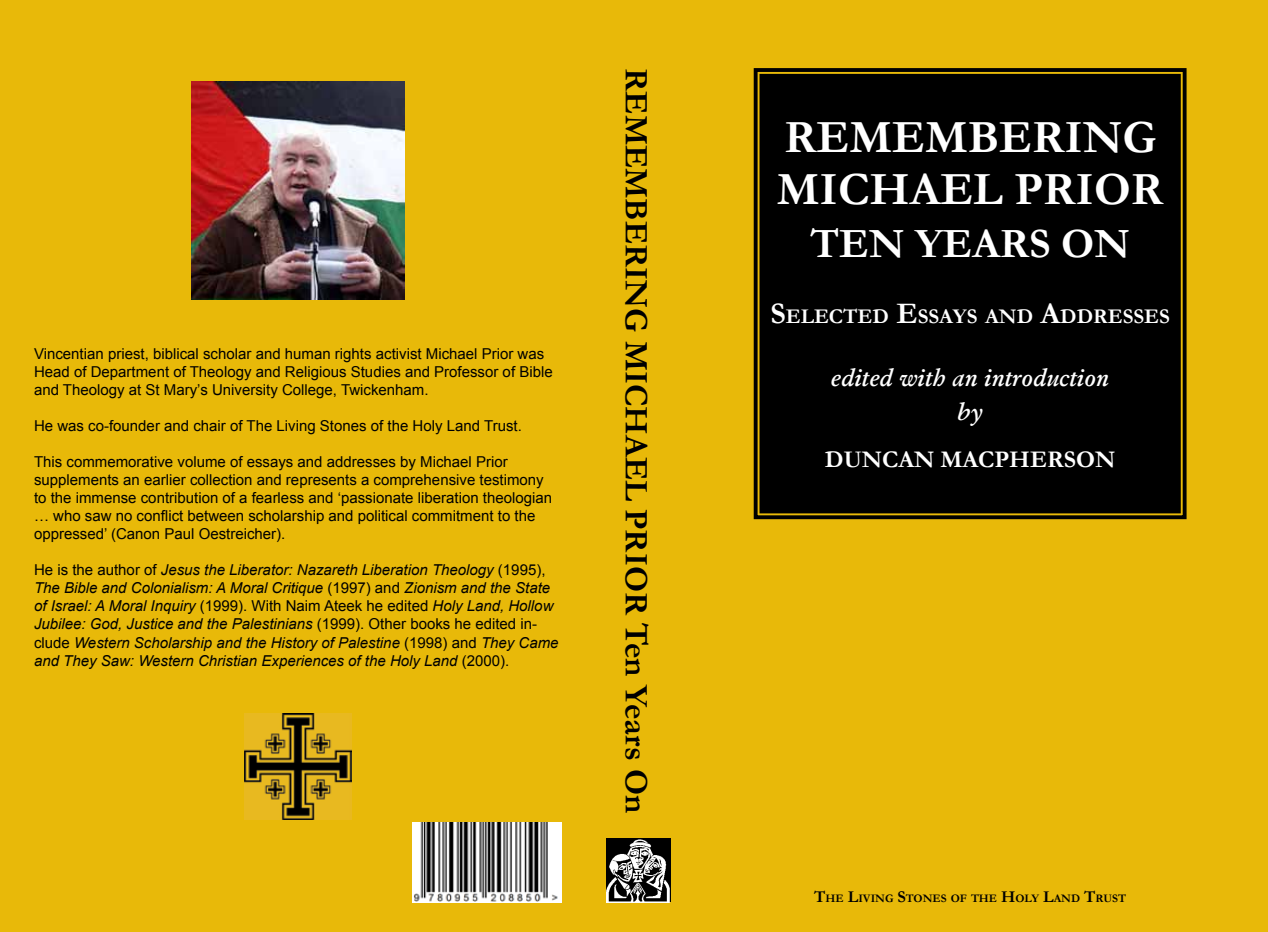
<style>
.page{position:relative;width:1268px;height:932px;background:#fff}
.page>*{position:absolute;margin:0;border:0;box-sizing:border-box;transform-origin:0 0}
.t1{font:700 46.5px/52.5px "Garamond";color:#fff}
.t2{font:700 42px "Garamond";color:#fff}
.t3{font:700 33px "Garamond";color:#000}
.t4{font:italic 600 24px/34.2px "Garamond";color:#fff;text-align:center}
.t5{font:700 24px "Garamond";color:#fff}
.t6{font:700 21px "Garamond";color:#fff}
.t7{font:15px/18px "Arial";color:#000}
.t8{font:italic 15px/18px "Arial";color:#000}
.t9{font:700 11.55px "Garamond";color:#000}
.s1{font-style:normal}
.s2{font-size:30px}
.s3{font-size:16.5px}
</style>
<div class="page">
<div style="left:0;top:0;width:1267px;height:931px;background:#e8b909"></div>
<div style="left:751px;top:66px;width:437px;height:455px;background:#000"></div>
<div style="left:759px;top:74px;width:421px;height:439px;border:2px solid #000"></div>
<div style="left:763px;top:78px;width:413px;height:431px;border:4px solid #000"></div>
<img style="left:191px;top:82px;width:213px;height:217px">
<div style="left:814px;top:891px;width:311px;height:10px;background:#e8b909"></div>
<img style="left:606px;top:838px;width:64px;height:63px">
<img style="left:412px;top:822px;width:149px;height:79px">
<img style="left:244px;top:712px;width:107px;height:107px">
<p class="t7" style="left:34px;top:345px;width:520px">Vincentian priest, biblical scholar and human rights activist Michael Prior was<br>Head of Department of Theology and Religious Studies and Professor of Bible and Theology at St Mary’s University College, Twickenham.</p>
<p class="t7" style="left:34px;top:417px;width:489px">He was co-founder and chair of The Living Stones of the Holy Land Trust.</p>
<p class="t7" style="left:34px;top:453px;width:519px">This commemorative volume of essays and addresses by Michael Prior supplements an earlier collection and represents a comprehensive testimony to the immense contribution of a fearless and ‘passionate liberation theologian … who saw no conflict between scholarship and political commitment to the oppressed’ (Canon Paul Oestreicher).</p>
<p class="t8" style="left:34px;top:561px;width:526px"><span class="s1">He is the author of</span> Jesus the Liberator: Nazareth Liberation Theology <span class="s1">(1995), </span>The Bible and Colonialism: A Moral Critique <span class="s1">(1997) and</span> Zionism and the State of Israel: A Moral Inquiry <span class="s1">(1999). With Naim Ateek he edited</span> Holy Land, Hollow Jubilee: God, Justice and the Palestinians <span class="s1">(1999). Other books he edited in&shy;clude</span> Western Scholarship and the History of Palestine <span class="s1">(1998) and</span> They Came and They Saw: Western Christian Experiences of the Holy Land <span class="s1">(2000).</span></p>
<h3 class="t3" style="left:658px;top:68px;width:746px;rotate:90deg">REMEMBERING MICHAEL PRIOR TEN YEARS ON</h3>
<h1 class="t1" style="left:776px;top:111px;width:381px">REMEMBERING<br>MICHAEL PRIOR</h1>
<h2 class="t2" style="left:810px;top:215px;width:321px">TEN YEARS ON</h2>
<h3 class="t6" style="left:770px;top:302px;width:399px"><span class="s2">S</span>ELECTED <span class="s2">E</span>SSAYS AND <span class="s2">A</span>DDRESSES</h3>
<h3 class="t4" style="left:830px;top:360px;width:280px">edited with an introduction by</h3>
<h3 class="t5" style="left:824px;top:443px;width:292px">DUNCAN MACPHERSON</h3>
<p class="t9" style="left:814px;top:890px;width:313px"><span class="s3">T</span>HE <span class="s3">L</span>IVING <span class="s3">S</span>TONES OF THE <span class="s3">H</span>OLY <span class="s3">L</span>AND <span class="s3">T</span>RUST</p>
</div>
